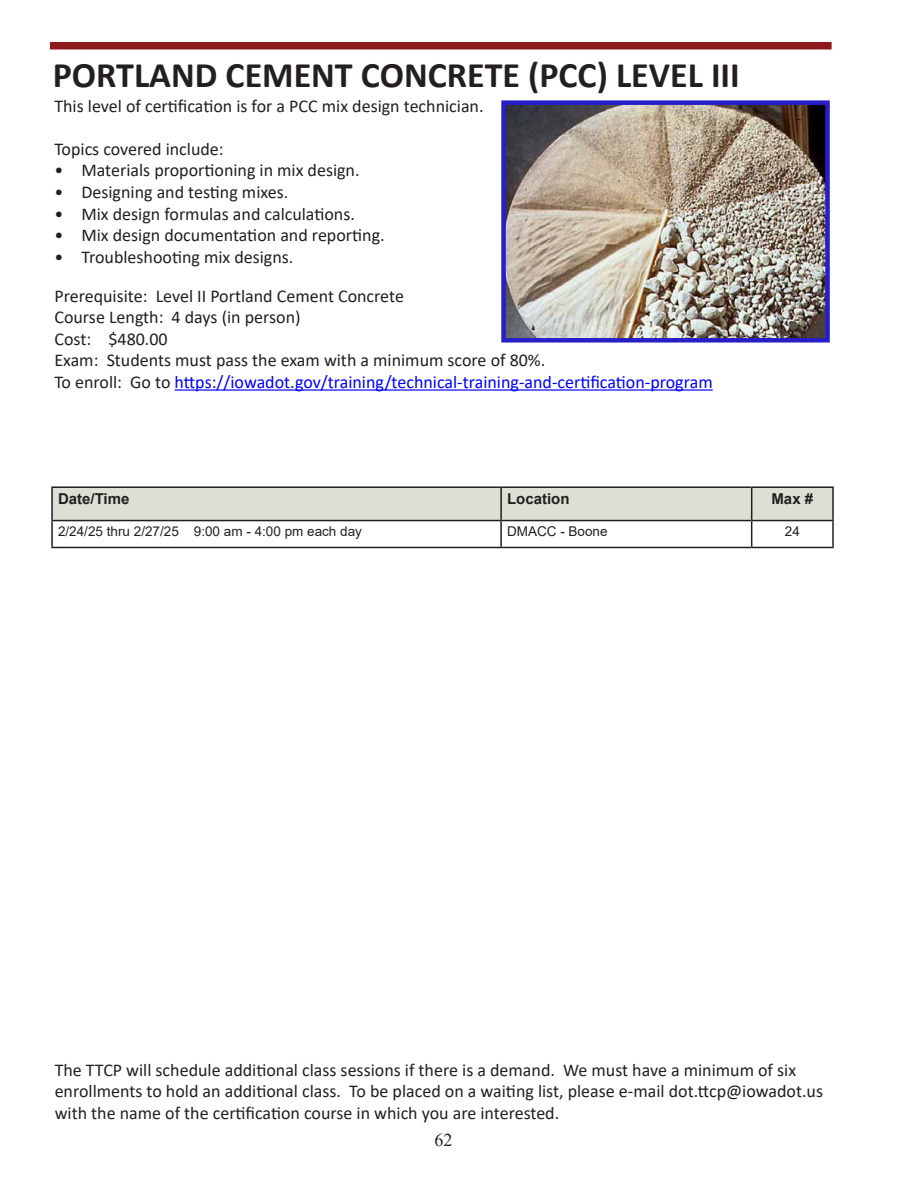
<style>
.page{position:relative;width:918px;height:1188px;background:#fff}
.page>*{position:absolute;margin:0;border:0;box-sizing:border-box;transform-origin:0 0}
.t1{font:700 36px "Calibri";color:#231f20}
.t2{font:18px/21.6px "Calibri";color:#231f20}
.t3{font:18px "Calibri";color:#00f}
.t4{font:18px "Times New Roman";color:#231f20}
.t5{font:700 15px "Arial";color:#231f20}
.t6{font:13.5px "Arial";color:#231f20}
.s1{color:#231f20}
</style>
<div class="page">
<div style="left:50px;top:42px;width:782px;height:8px;background:#8e191b"></div>
<hr style="left:175px;top:389px;width:538px;height:2px;background:#00f">
<img style="left:506px;top:105px;width:319px;height:233px">
<div style="left:501px;top:100px;width:329px;height:243px;border:4px solid #281ec8"></div>
<hr style="left:51px;top:486px;width:450px;height:2px;background:#231f20">
<hr style="left:51px;top:488px;width:2px;height:32px;background:#231f20">
<hr style="left:501px;top:486px;width:251px;height:2px;background:#231f20">
<hr style="left:752px;top:486px;width:82px;height:2px;background:#231f20">
<hr style="left:832px;top:488px;width:2px;height:32px;background:#231f20">
<hr style="left:51px;top:520px;width:450px;height:1px;background:#231f20">
<hr style="left:51px;top:521px;width:2px;height:26px;background:#231f20">
<hr style="left:752px;top:520px;width:82px;height:1px;background:#231f20">
<svg style="left:52px;top:487px;width:781px;height:60px"></svg>
<hr style="left:832px;top:521px;width:2px;height:26px;background:#231f20">
<hr style="left:51px;top:547px;width:450px;height:1px;background:#231f20">
<hr style="left:501px;top:547px;width:251px;height:1px;background:#231f20">
<hr style="left:752px;top:547px;width:82px;height:1px;background:#231f20">
<p class="t1" style="left:53px;top:50px;width:689px">PORTLAND CEMENT CONCRETE (PCC) LEVEL III</p>
<p class="t2" style="left:54px;top:94px;width:431px">This level of certification is for a PCC mix design technician.</p>
<p class="t2" style="left:54px;top:138px;width:171px">Topics covered include:</p>
<p class="t2" style="left:54px;top:159px;width:307px">• Materials proportioning in mix design.</p>
<p class="t2" style="left:54px;top:181px;width:235px">• Designing and testing mixes.</p>
<p class="t2" style="left:54px;top:202px;width:302px">• Mix design formulas and calculations.</p>
<p class="t2" style="left:54px;top:224px;width:332px">• Mix design documentation and reporting.</p>
<p class="t2" style="left:54px;top:246px;width:241px">• Troubleshooting mix designs.</p>
<p class="t2" style="left:54px;top:284px;width:351px">Prerequisite: Level II Portland Cement Concrete</p>
<p class="t2" style="left:54px;top:306px;width:248px">Course Length: 4 days (in person)</p>
<p class="t2" style="left:54px;top:328px;width:115px">Cost: $480.00</p>
<p class="t2" style="left:54px;top:349px;width:492px">Exam: Students must pass the exam with a minimum score of 80%.</p>
<p class="t3" style="left:54px;top:370px;width:660px"><span class="s1">To enroll: Go to</span> https://iowadot.gov/training/technical-training-and-certification-program</p>
<p class="t5" style="left:58px;top:488px;width:73px">Date/Time</p>
<p class="t5" style="left:507px;top:488px;width:64px">Location</p>
<p class="t5" style="left:772px;top:488px;width:43px">Max #</p>
<p class="t6" style="left:58px;top:522px;width:305px">2/24/25 thru 2/27/25 9:00 am - 4:00 pm each day</p>
<p class="t6" style="left:507px;top:522px;width:102px">DMACC - Boone</p>
<p class="t6" style="left:785px;top:522px;width:17px">24</p>
<p class="t2" style="left:55px;top:1058px;width:770px">The TTCP will schedule additional class sessions if there is a demand. We must have a minimum of six enrollments to hold an additional class. To be placed on a waiting list, please e-mail dot.ttcp@iowadot.us with the name of the certification course in which you are interested.</p>
<p class="t4" style="left:434px;top:1128px;width:19px">62</p>
</div>
